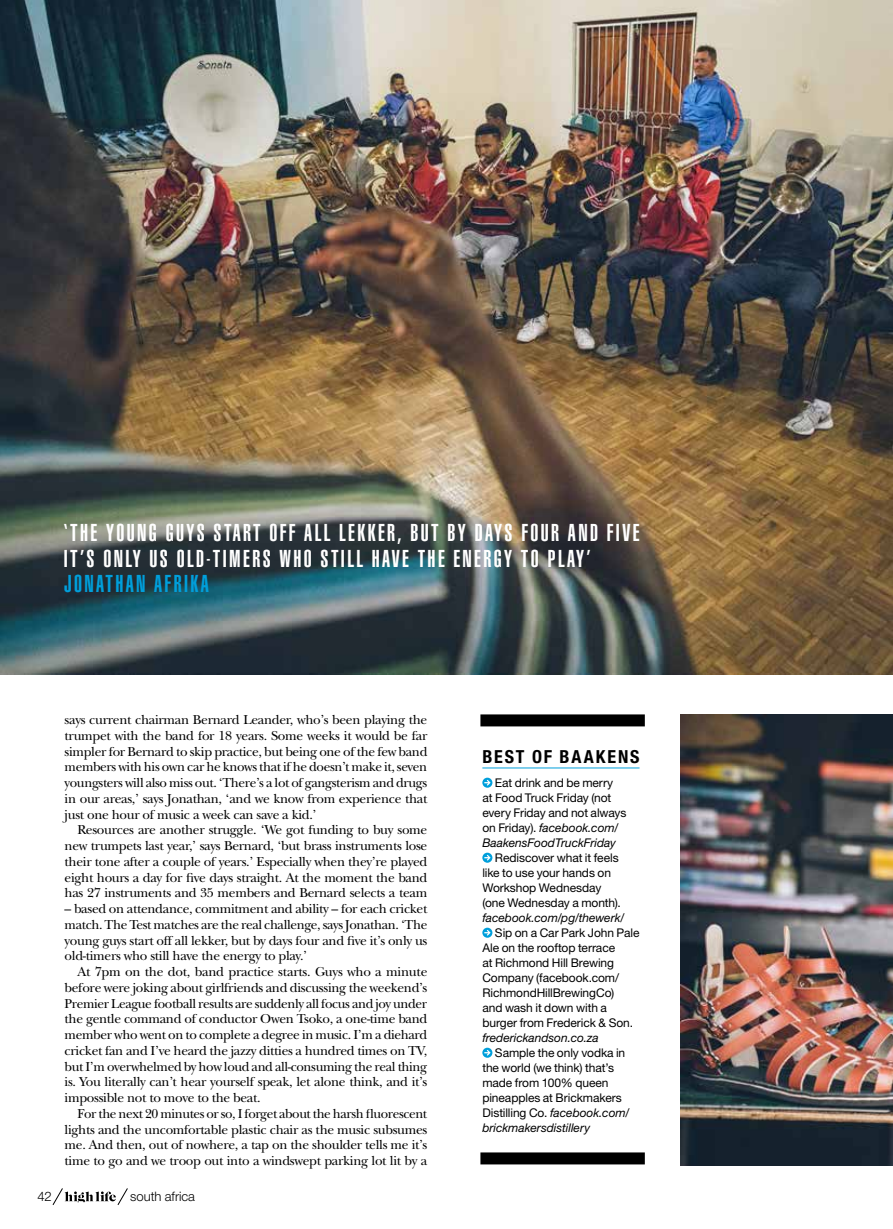
<style>
.page{position:relative;width:893px;height:1229px;background:#fff}
.page>*{position:absolute;margin:0;border:0;box-sizing:border-box;transform-origin:0 0}
.t1{font:900 extra-condensed 24px/25.5px "Helvetica";letter-spacing:.1em;color:#fff}
.t2{font:900 extra-condensed 24px "Helvetica";letter-spacing:.1em;color:#009fdb}
.t3{font:700 condensed 18px "Helvetica Neue LT Std";letter-spacing:.1em;color:#000}
.t4{font:13.5px/15.8px "New Baskerville Std";letter-spacing:-.025em;color:#000;text-align:justify}
.t5{font:300 13.05px "Helvetica Neue LT Std";color:#000}
.t6{font:12px/15px "Helvetica Neue LT Std";letter-spacing:-.005em;color:#000}
.t7{font:italic 12px "Helvetica Neue LT Std";letter-spacing:-.005em;color:#000}
.s1{font-style:italic}
</style>
<div class="page">
<svg style="left:52px;top:1188px;width:76px;height:17px"></svg>
<img style="left:0;top:0;width:893px;height:674px">
<img style="left:680px;top:714px;width:213px;height:451px">
<hr style="left:482px;top:767px;width:157px;height:1px;background:#009fdb">
<svg style="left:482px;top:778px;width:10px;height:10px"></svg>
<svg style="left:482px;top:853px;width:10px;height:10px"></svg>
<svg style="left:482px;top:928px;width:10px;height:10px"></svg>
<svg style="left:482px;top:1048px;width:10px;height:10px"></svg>
<div style="left:480px;top:714px;width:165px;height:12px;background:#000"></div>
<div style="left:480px;top:1152px;width:165px;height:12px;background:#000"></div>
<h1 class="t1" style="left:64px;top:520px;width:577px">‘THE YOUNG GUYS START OFF ALL LEKKER, BUT BY DAYS FOUR AND FIVE<br>IT’S ONLY US OLD-TIMERS WHO STILL HAVE THE ENERGY TO PLAY’</h1>
<h1 class="t2" style="left:64px;top:570px;width:147px">JONATHAN AFRIKA</h1>
<p class="t4" style="left:65px;top:712px;width:364px">says current chairman Bernard Leander, who’s been playing the trumpet with the band for 18 years. Some weeks it would be far simpler for Bernard to skip practice, but being one of the few band members with his own car he knows that if he doesn’t make it, seven youngsters will also miss out. ‘There’s a lot of gangsterism and drugs in our areas,’ says Jonathan, ‘and we know from experience that just one hour of music a week can save a kid.’</p>
<p class="t4" style="left:65px;top:822px;width:364px;text-indent:13px">Resources are another struggle. ‘We got funding to buy some new trumpets last year,’ says Bernard, ‘but brass instruments lose their tone after a couple of years.’ Especially when they’re played eight hours a day for five days straight. At the moment the band has 27 instruments and 35 members and Bernard selects a team</p>
<p class="t4" style="left:65px;top:901px;width:364px">– based on attendance, commitment and ability – for each cricket match. The Test matches are the real challenge, says Jonathan. ‘The young guys start off all lekker, but by days four and five it’s only us old-timers who still have the energy to play.’</p>
<p class="t4" style="left:65px;top:964px;width:364px;text-indent:13px">At 7pm on the dot, band practice starts. Guys who a minute before were joking about girlfriends and discussing the weekend’s Premier League football results are suddenly all focus and joy under the gentle command of conductor Owen Tsoko, a one-time band member who went on to complete a degree in music. I’m a diehard cricket fan and I’ve heard the jazzy ditties a hundred times on TV, but I’m overwhelmed by how loud and all-consuming the real thing is. You literally can’t hear yourself speak, let alone think, and it’s impossible not to move to the beat.</p>
<p class="t4" style="left:65px;top:1106px;width:364px;text-indent:13px">For the next 20 minutes or so, I forget about the harsh fluorescent lights and the uncomfortable plastic chair as the music subsumes me. And then, out of nowhere, a tap on the shoulder tells me it’s time to go and we troop out into a windswept parking lot lit by a</p>
<p class="t5" style="left:37px;top:1189px;width:16px">42</p>
<p class="t5" style="left:130px;top:1189px;width:66px">south africa</p>
<h2 class="t3" style="left:482px;top:746px;width:159px">BEST OF BAAKENS</h2>
<p class="t6" style="left:482px;top:775px;width:146px;text-indent:13px">Eat drink and be merry<br>at Food Truck Friday (not every Friday and not always on Friday). <span class="s1">facebook.com/<br>BaakensFoodTruckFriday</span></p>
<p class="t6" style="left:482px;top:850px;width:140px;text-indent:13px">Rediscover what it feels like to use your hands on<br>Workshop Wednesday (one Wednesday a month).</p>
<p class="t7" style="left:482px;top:910px;width:144px">facebook.com/pg/thewerk/</p>
<p class="t6" style="left:482px;top:925px;width:159px;text-indent:13px">Sip on a Car Park John Pale<br>Ale on the rooftop terrace<br>at Richmond Hill Brewing<br>Company (facebook.com/<br>RichmondHillBrewingCo)<br>and wash it down with a burger from Frederick &amp; Son.</p>
<p class="t7" style="left:482px;top:1030px;width:118px">frederickandson.co.za</p>
<p class="t6" style="left:482px;top:1045px;width:149px;text-indent:13px">Sample the only vodka in the world (we think) that’s made from 100% queen pineapples at Brickmakers<br>Distilling Co. <span class="s1">facebook.com/ brickmakersdistillery</span></p>
</div>
